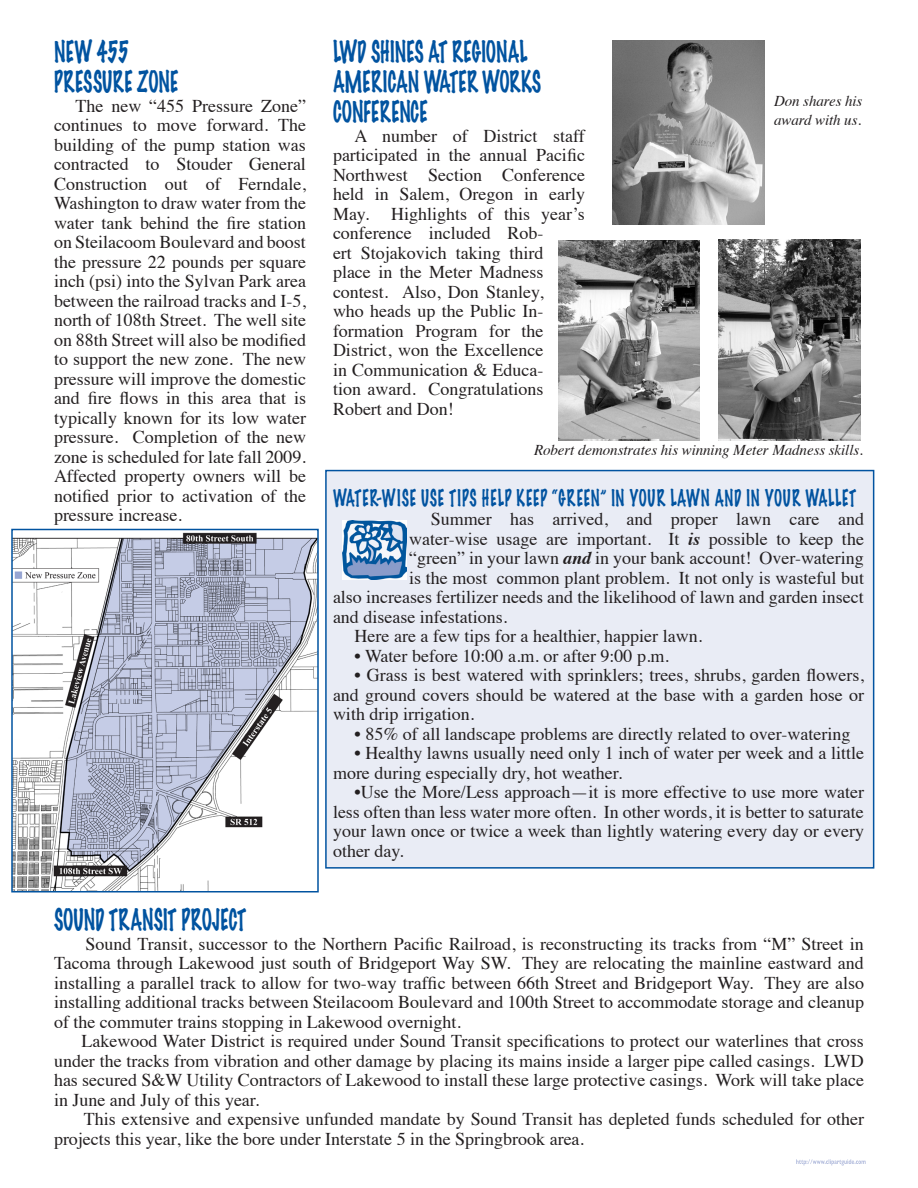
<style>
.page{position:relative;width:918px;height:1188px;background:#fff}
.page>*{position:absolute;margin:0;border:0;box-sizing:border-box;transform-origin:0 0}
.body_bullets{font:100 27px "Marker Felt";color:#0153a0;scale:.7 1}
.body_bullets-2{font:100 27px "Marker Felt";letter-spacing:.025em;color:#0153a0;scale:.7 1}
.t1{font:100 21px "Marker Felt";letter-spacing:.05em;color:#0153a0;scale:.7 1}
.t2{font:18px/19.5px "Times";color:#231f20;text-align:justify}
.body_bullets-3{font:italic 15px "Times";letter-spacing:-.005em;color:#231f20}
.s1{font-weight:700;font-style:italic}
</style>
<div class="page">
<div style="left:325px;top:470px;width:549px;height:399px;background:#e9ecf5;border:2px solid #0153a0"></div>
<svg style="left:796px;top:1159px;width:70px;height:7px"></svg>
<img style="left:342px;top:520px;width:65px;height:60px">
<img style="left:612px;top:41px;width:153px;height:183px">
<img style="left:718px;top:239px;width:142px;height:201px">
<img style="left:558px;top:240px;width:142px;height:201px">
<img style="left:14px;top:532px;width:302px;height:357px">
<div style="left:11px;top:529px;width:308px;height:363px;border:2px solid #0153a0"></div>
<p class="body_bullets" style="left:54px;top:33px;width:109px">NEW 455</p>
<p class="body_bullets-2" style="left:54px;top:63px;width:179px">PRESSURE ZONE</p>
<p class="t2" style="left:54px;top:94px;width:254px;text-indent:22px">The new “455 Pressure Zone” continues to move forward. The building of the pump station was contracted to Stouder General Construction out of Ferndale, Washington to draw water from the water tank behind the fire station on Steilacoom Boulevard and boost the pressure 22 pounds per square inch (psi) into the Sylvan Park area between the railroad tracks and I-5, north of 108th Street. The well site on 88th Street will also be modified to support the new zone. The new pressure will improve the domestic and fire flows in this area that is typically known for its low water pressure. Completion of the new zone is scheduled for late fall 2009.<br>Affected property owners will be notified prior to activation of the pressure increase.</p>
<p class="body_bullets" style="left:54px;top:900px;width:276px">SOUND TRANSIT PROJECT</p>
<p class="body_bullets" style="left:333px;top:33px;width:279px">LWD SHINES AT REGIONAL</p>
<p class="body_bullets" style="left:333px;top:63px;width:299px">AMERICAN WATER WORKS</p>
<p class="body_bullets" style="left:333px;top:93px;width:137px">CONFERENCE</p>
<p class="t2" style="left:333px;top:124px;width:254px;text-align:left;text-indent:22px">A number of District staff participated in the annual Pacific<br>Northwest Section Conference held in Salem, Oregon in early<br>May. Highlights of this year’s conference included Rob-<br>ert Stojakovich taking third place in the Meter Madness contest. Also, Don Stanley,<br>who heads up the Public In&shy;formation Program for the<br>District, won the Excellence<br>in Communication &amp; Educa-<br>tion award. Congratulations<br>Robert and Don!</p>
<p class="body_bullets-3" style="left:534px;top:437px;width:331px">Robert demonstrates his winning Meter Madness skills.</p>
<p class="body_bullets-3" style="left:774px;top:88px;width:90px">Don shares his</p>
<p class="body_bullets-3" style="left:774px;top:107px;width:89px">award with us.</p>
<p class="t1" style="left:333px;top:483px;width:749px">WATER-WISE USE TIPS HELP KEEP “GREEN” IN YOUR LAWN AND IN YOUR WALLET</p>
<p class="t2" style="left:431px;top:508px;width:435px">Summer has arrived, and proper lawn care and</p>
<p class="t2" style="left:409px;top:527px;width:456px">water-wise usage are important. It <span class="s1">is</span> possible to keep the</p>
<p class="t2" style="left:409px;top:547px;width:456px">“green” in your lawn <span class="s1">and</span> in your bank account! Over-watering</p>
<p class="t2" style="left:409px;top:566px;width:456px">is the most common plant problem. It not only is wasteful but</p>
<p class="t2" style="left:333px;top:586px;width:532px">also increases fertilizer needs and the likelihood of lawn and garden insect</p>
<p class="t2" style="left:333px;top:605px;width:176px">and disease infestations.</p>
<p class="t2" style="left:355px;top:625px;width:349px">Here are a few tips for a healthier, happier lawn.</p>
<p class="t2" style="left:355px;top:644px;width:316px">• Water before 10:00 a.m. or after 9:00 p.m.</p>
<p class="t2" style="left:333px;top:664px;width:533px;text-indent:22px">• Grass is best watered with sprinklers; trees, shrubs, garden flowers, and ground covers should be watered at the base with a garden hose or with drip irrigation.</p>
<p class="t2" style="left:355px;top:722px;width:497px">• 85% of all landscape problems are directly related to over-watering</p>
<p class="t2" style="left:333px;top:742px;width:533px;text-indent:22px">• Healthy lawns usually need only 1 inch of water per week and a little more during especially dry, hot weather.</p>
<p class="t2" style="left:333px;top:781px;width:533px;text-indent:22px">•Use the More/Less approach—it is more effective to use more water less often than less water more often. In other words, it is better to saturate your lawn once or twice a week than lightly watering every day or every other day.</p>
<p class="t2" style="left:54px;top:932px;width:812px;text-indent:32px">Sound Transit, successor to the Northern Pacific Railroad, is reconstructing its tracks from “M” Street in Tacoma through Lakewood just south of Bridgeport Way SW. They are relocating the mainline eastward and installing a parallel track to allow for two-way traffic between 66th Street and Bridgeport Way. They are also installing additional tracks between Steilacoom Boulevard and 100th Street to accommodate storage and cleanup of the commuter trains stopping in Lakewood overnight.</p>
<p class="t2" style="left:54px;top:1030px;width:812px;text-indent:28px">Lakewood Water District is required under Sound Transit specifications to protect our waterlines that cross under the tracks from vibration and other damage by placing its mains inside a larger pipe called casings. LWD has secured S&amp;W Utility Contractors of Lakewood to install these large protective casings. Work will take place in June and July of this year.</p>
<p class="t2" style="left:54px;top:1108px;width:812px;text-indent:30px">This extensive and expensive unfunded mandate by Sound Transit has depleted funds scheduled for other projects this year, like the bore under Interstate 5 in the Springbrook area.</p>
</div>
